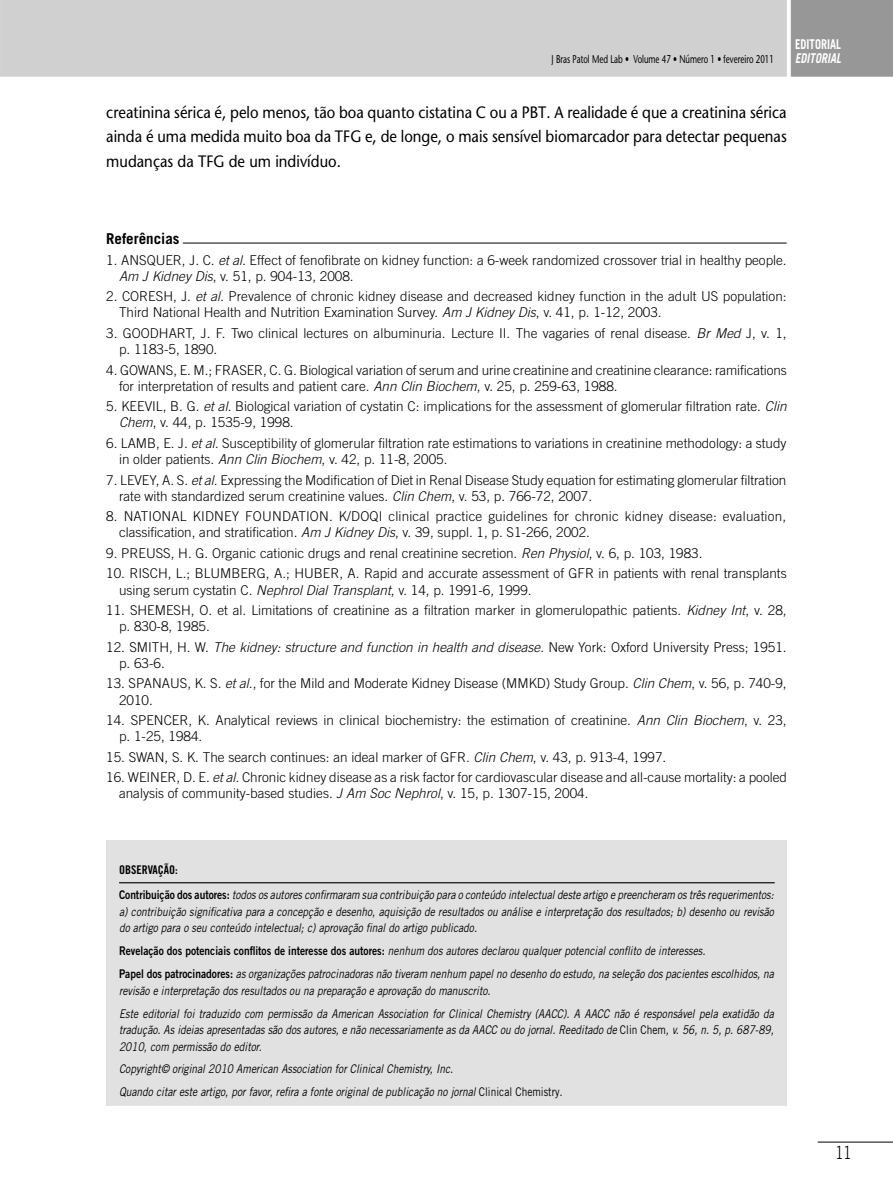
<style>
.page{position:relative;width:893px;height:1191px;background:#fff}
.page>*{position:absolute;margin:0;border:0;box-sizing:border-box;transform-origin:0 0}
.t1{font:300 18px "Trade Gothic LT Std";color:#000;scale:.8 1}
.t2{font:500 16.5px/24px "Stone Sans Std";color:#000;text-align:justify;scale:.9 1}
.t3{font:700 15px "Trade Gothic LT Std";color:#000}
.t4{font:300 13.5px/16.2px "Trade Gothic LT Std";color:#000}
.t5{font:700 13.5px "Trade Gothic LT Std";color:#fff;scale:.8 1}
.t6{font:italic 700 13.5px "Trade Gothic LT Std";color:#fff;scale:.8 1}
.t7{font:italic 12px/16.5px "Trade Gothic LT Std";color:#000;scale:.85 1}
.t8{font:12px "Trade Gothic LT Std Bd Cn 20";color:#000}
.t9{font:500 11.25px "Stone Sans Std";color:#000;scale:.7 1}
.s1{font-style:italic}
.s2{font-family:"Trade Gothic LT Std Bd 2";font-style:normal}
.s3{font-style:normal}
</style>
<div class="page">
<div style="left:791px;top:0;width:102px;height:76px;background:#979797"></div>
<div style="left:0;top:0;width:787px;height:76px;background:#d0d0d0"></div>
<hr style="left:818px;top:1141px;width:75px;height:1px;background:#000">
<div style="left:106px;top:840px;width:681px;height:266px;background:#e1e1e1"></div>
<hr style="left:119px;top:882px;width:656px;height:1px;background:#000">
<hr style="left:183px;top:243px;width:604px;height:1px;background:#000">
<p class="t5" style="left:795px;top:36px;width:59px">editorial</p>
<p class="t9" style="left:552px;top:52px;width:319px">J Bras Patol Med Lab • Volume 47 • Número 1 • fevereiro 2011</p>
<p class="t6" style="left:795px;top:50px;width:59px">EDITORIAL</p>
<p class="t2" style="left:106px;top:101px;width:758px">creatinina sérica é, pelo menos, tão boa quanto cistatina C ou a PBT. A realidade é que a creatinina sérica ainda é uma medida muito boa da TFG e, de longe, o mais sensível biomarcador para detectar pequenas mudanças da TFG de um indivíduo.</p>
<p class="t3" style="left:106px;top:229px;width:75px">Referências</p>
<p class="t4" style="left:119px;top:251px;width:669px;text-indent:-13px">1. ANSQUER, J. C. <span class="s1">et al.</span> Effect of fenofibrate on kidney function: a 6-week randomized crossover trial in healthy people.<br><span class="s1">Am J Kidney Dis</span>, v. 51, p. 904-13, 2008.</p>
<p class="t4" style="left:119px;top:288px;width:669px;text-indent:-13px">2. CORESH, J. <span class="s1">et al.</span> Prevalence of chronic kidney disease and decreased kidney function in the adult US population:<br>Third National Health and Nutrition Examination Survey. <span class="s1">Am J Kidney Dis</span>, v. 41, p. 1-12, 2003.</p>
<p class="t4" style="left:119px;top:325px;width:669px;text-indent:-13px">3. GOODHART, J. F. Two clinical lectures on albuminuria. Lecture II. The vagaries of renal disease. <span class="s1">Br Med</span> J, v. 1, p. 1183-5, 1890.</p>
<p class="t4" style="left:119px;top:361px;width:669px;text-indent:-13px">4. GOWANS, E. M.; FRASER, C. G. Biological variation of serum and urine creatinine and creatinine clearance: ramifications for interpretation of results and patient care. <span class="s1">Ann Clin Biochem</span>, v. 25, p. 259-63, 1988.</p>
<p class="t4" style="left:119px;top:398px;width:669px;text-indent:-13px">5. KEEVIL, B. G. <span class="s1">et al</span>. Biological variation of cystatin C: implications for the assessment of glomerular filtration rate. <span class="s1">Clin<br>Chem</span>, v. 44, p. 1535-9, 1998.</p>
<p class="t4" style="left:119px;top:435px;width:669px;text-indent:-13px">6. LAMB, E. J. <span class="s1">et al.</span> Susceptibility of glomerular filtration rate estimations to variations in creatinine methodology: a study in older patients. <span class="s1">Ann Clin Biochem</span>, v. 42, p. 11-8, 2005.</p>
<p class="t4" style="left:119px;top:471px;width:669px;text-indent:-13px">7. LEVEY, A. S. <span class="s1">et al.</span> Expressing the Modification of Diet in Renal Disease Study equation for estimating glomerular filtration rate with standardized serum creatinine values. <span class="s1">Clin Chem</span>, v. 53, p. 766-72, 2007.</p>
<p class="t4" style="left:119px;top:508px;width:669px;text-indent:-13px">8. NATIONAL KIDNEY FOUNDATION. K/DOQI clinical practice guidelines for chronic kidney disease: evaluation, classification, and stratification. <span class="s1">Am J Kidney Dis</span>, v. 39, suppl. 1, p. S1-266, 2002.</p>
<p class="t4" style="left:106px;top:545px;width:598px">9. PREUSS, H. G. Organic cationic drugs and renal creatinine secretion. <span class="s1">Ren Physiol</span>, v. 6, p. 103, 1983.</p>
<p class="t4" style="left:119px;top:565px;width:669px;text-indent:-13px">10. RISCH, L.; BLUMBERG, A.; HUBER, A. Rapid and accurate assessment of GFR in patients with renal transplants using serum cystatin C. <span class="s1">Nephrol Dial Transplant</span>, v. 14, p. 1991-6, 1999.</p>
<p class="t4" style="left:119px;top:602px;width:669px;text-indent:-13px">11. SHEMESH, O. et al. Limitations of creatinine as a filtration marker in glomerulopathic patients. <span class="s1">Kidney Int</span>, v. 28, p. 830-8, 1985.</p>
<p class="t4" style="left:119px;top:638px;width:669px;text-indent:-13px">12. SMITH, H. W. <span class="s1">The kidney: structure and function in health and disease</span>. New York: Oxford University Press; 1951. p. 63-6.</p>
<p class="t4" style="left:119px;top:675px;width:669px;text-indent:-13px">13. SPANAUS, K. S. <span class="s1">et al.</span>, for the Mild and Moderate Kidney Disease (MMKD) Study Group. <span class="s1">Clin Chem</span>, v. 56, p. 740-9,<br>2010.</p>
<p class="t4" style="left:119px;top:712px;width:669px;text-indent:-13px">14. SPENCER, K. Analytical reviews in clinical biochemistry: the estimation of creatinine. <span class="s1">Ann Clin Biochem</span>, v. 23, p. 1-25, 1984.</p>
<p class="t4" style="left:106px;top:748px;width:561px">15. SWAN, S. K. The search continues: an ideal marker of GFR. <span class="s1">Clin Chem</span>, v. 43, p. 913-4, 1997.</p>
<p class="t4" style="left:119px;top:769px;width:669px;text-indent:-13px">16. WEINER, D. E. <span class="s1">et al.</span> Chronic kidney disease as a risk factor for cardiovascular disease and all-cause mortality: a pooled analysis of community-based studies. <span class="s1">J Am Soc Nephrol</span>, v. 15, p. 1307-15, 2004.</p>
<p class="t8" style="left:119px;top:862px;width:60px">OBSERVAÇÃO:</p>
<p class="t7" style="left:119px;top:887px;width:772px;text-align:justify"><span class="s2">Contribuição dos autores:</span> todos os autores confirmaram sua contribuição para o conteúdo intelectual deste artigo e preencheram os três requerimentos: a) contribuição significativa para a concepção e desenho, aquisição de resultados ou análise e interpretação dos resultados; b) desenho ou revisão do artigo para o seu conteúdo intelectual; c) aprovação final do artigo publicado.</p>
<p class="t7" style="left:119px;top:939px;width:772px;line-height:22.8px"><span class="s2">Revelação dos potenciais conflitos de interesse dos autores:</span> nenhum dos autores declarou qualquer potencial conflito de interesses.<br><span class="s2">Papel dos patrocinadores:</span> as organizações patrocinadoras não tiveram nenhum papel no desenho do estudo, na seleção dos pacientes escolhidos, na</p>
<p class="t7" style="left:119px;top:979px;width:772px;line-height:23px">revisão e interpretação dos resultados ou na preparação e aprovação do manuscrito.<br>Este editorial foi traduzido com permissão da American Association for Clinical Chemistry (AACC). A AACC não é responsável pela exatidão da</p>
<p class="t7" style="left:119px;top:1021px;width:772px">tradução. As ideias apresentadas são dos autores, e não necessariamente as da AACC ou do jornal. Reeditado de <span class="s3">Clin Chem</span>, v. 56, n. 5, p. 687-89,<br>2010, com permissão do editor.</p>
<p class="t7" style="left:119px;top:1058px;width:523px;line-height:23px">Copyright© original 2010 American Association for Clinical Chemistry, Inc.<br>Quando citar este artigo, por favor, refira a fonte original de publicação no jornal <span class="s3">Clinical Chemistry</span>.</p>
<h1 class="t1" style="left:836px;top:1141px;width:22px">11</h1>
</div>
